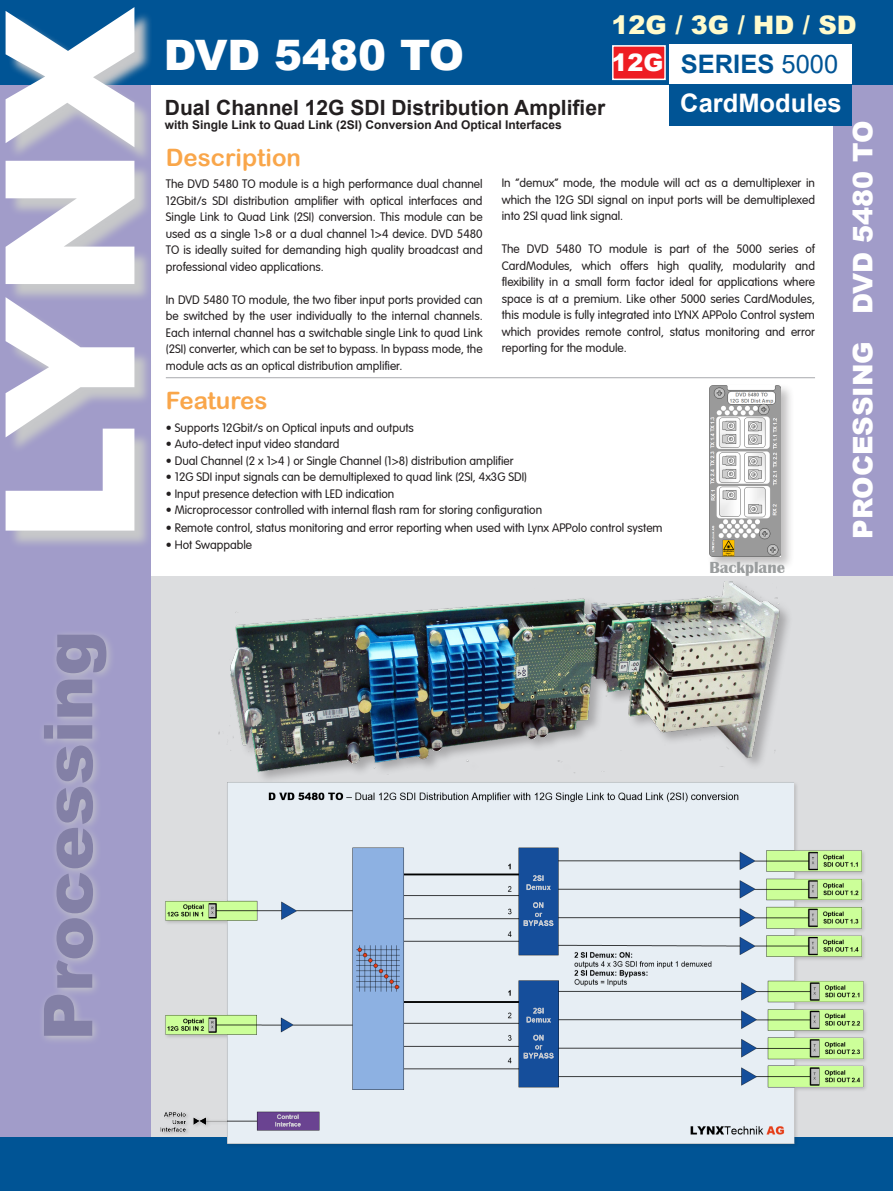
<style>
.page{position:relative;width:893px;height:1191px;background:#fff}
.page>*{position:absolute;margin:0;border:0;box-sizing:border-box;transform-origin:0 0}
.t1{font:900 180px "Arial";color:#fff}
.t2{font:900 67.5px "Arial";color:#8380a6}
.t3{font:900 42px "Arial";color:#fff}
.t4{font:900 30px "Arial";color:#fff}
.t5{font:900 27px "Arial";color:#fff}
.t6{font:900 25.5px "Arial";color:#fffbcc}
.t7{font:700 25.5px "Arial";color:#fff}
.t8{font:700 25.5px "Arial";color:#005495}
.t9{font:24px "Arial Rounded MT Bold";color:#f9a64a}
.t10{font:900 24px "Arial";color:#fff}
.t11{font:700 21px "Arial";color:#231f20}
.t12{font:700 16.5px "Britannic";color:#9a9d9e}
.Body_Text{font:300 12px/16.5px "VAG Rounded LT";color:#231f20;text-align:justify}
.t13{font:700 12px "Arial";color:#231f20}
.s1{font-weight:400}
</style>
<div class="page">
<div style="left:833px;top:83px;width:60px;height:580px;background:#a19cc9"></div>
<div style="left:150px;top:576px;width:743px;height:560px;background:#dcdddf"></div>
<img style="left:218px;top:581px;width:571px;height:199px">
<div style="left:707px;top:383px;width:88px;height:188px;background:#231f20;opacity:.29"></div>
<img style="left:708px;top:385px;width:73px;height:171px">
<div style="left:0;top:78px;width:150px;height:1062px;background:#a19cc9"></div>
<div style="left:0;top:0;width:893px;height:84px;background:#005495"></div>
<div style="left:670px;top:44px;width:182px;height:40px;background:#fff"></div>
<div style="left:670px;top:84px;width:182px;height:41px;background:#005495"></div>
<div style="left:0;top:1137px;width:893px;height:54px;background:#005495"></div>
<svg style="left:8px;top:14px;width:145px;height:535px"></svg>
<div style="left:38px;top:629px;width:79px;height:416px;background:#c7c8ca;opacity:.89"></div>
<hr style="left:166px;top:377px;width:649px;height:1px;background:#a8a9ad">
<div style="left:612px;top:45px;width:54px;height:35px;background:#ee1d23;border:2px solid #fff"></div>
<div style="left:159px;top:781px;width:709px;height:367px;background:#231f20;opacity:.2"></div>
<img style="left:160px;top:782px;width:703px;height:361px">
<p class="t1" style="left:-61px;top:544px;width:538px;rotate:-90deg">LYNX</p>
<p class="t2" style="left:19px;top:1040px;width:411px;rotate:-90deg">Processing</p>
<p class="t6" style="left:612px;top:6px;width:247px">12G / 3G / HD / SD</p>
<p class="t10" style="left:612px;top:45px;width:54px">12G</p>
<p class="t3" style="left:164px;top:24px;width:302px">DVD 5480 TO</p>
<p class="t4" style="left:616px;top:40px;width:46px">3G</p>
<p class="t8" style="left:681px;top:46px;width:159px">SERIES <span class="s1">5000</span></p>
<p class="t7" style="left:680px;top:85px;width:163px">CardModules</p>
<p class="t11" style="left:165px;top:93px;width:442px">Dual Channel 12G SDI Distribution Amplifier</p>
<p class="t13" style="left:165px;top:116px;width:398px">with Single Link to Quad Link (2SI) Conversion And Optical Interfaces</p>
<p class="t5" style="left:843px;top:539px;width:419px;rotate:-90deg">PROCESSING DVD 5480 TO</p>
<p class="t9" style="left:166px;top:143px;width:137px">Description</p>
<p class="Body_Text" style="left:166px;top:176px;width:318px">The DVD 5480 TO module is a high performance dual channel 12Gbit/s SDI distribution amplifier with optical interfaces and Single Link to Quad Link (2SI) conversion. This module can be used as a single 1&gt;8 or a dual channel 1&gt;4 device. DVD 5480<br>TO is ideally suited for demanding high quality broadcast and professional video applications.</p>
<p class="Body_Text" style="left:166px;top:292px;width:318px">In DVD 5480 TO module, the two fiber input ports provided can be switched by the user individually to the internal channels.<br>Each internal channel has a switchable single Link to quad Link (2SI) converter, which can be set to bypass. In bypass mode, the module acts as an optical distribution amplifier.</p>
<p class="t9" style="left:166px;top:386px;width:103px">Features</p>
<p class="Body_Text" style="left:166px;top:420px;width:250px">• Supports 12Gbit/s on Optical inputs and outputs</p>
<p class="Body_Text" style="left:166px;top:436px;width:175px">• Auto-detect input video standard</p>
<p class="Body_Text" style="left:166px;top:453px;width:349px">• Dual Channel (2 x 1&gt;4 ) or Single Channel (1&gt;8) distribution amplifier</p>
<p class="Body_Text" style="left:166px;top:469px;width:363px">• 12G SDI input signals can be demultiplexed to quad link (2SI, 4x3G SDI)</p>
<p class="Body_Text" style="left:166px;top:486px;width:230px">• Input presence detection with LED indication</p>
<p class="Body_Text" style="left:166px;top:502px;width:378px">• Microprocessor controlled with internal flash ram for storing configuration</p>
<p class="Body_Text" style="left:166px;top:520px;width:498px">• Remote control, status monitoring and error reporting when used with Lynx APPolo control system</p>
<p class="Body_Text" style="left:166px;top:537px;width:88px">• Hot Swappable</p>
<p class="Body_Text" style="left:502px;top:175px;width:315px">In “demux” mode, the module will act as a demultiplexer in which the 12G SDI signal on input ports will be demultiplexed into 2SI quad link signal.</p>
<p class="Body_Text" style="left:502px;top:241px;width:315px">The DVD 5480 TO module is part of the 5000 series of CardModules, which offers high quality, modularity and flexibility in a small form factor ideal for applications where space is at a premium. Like other 5000 series CardModules, this module is fully integrated into LYNX APPolo Control system which provides remote control, status monitoring and error reporting for the module.</p>
<p class="t12" style="left:709px;top:558px;width:77px">Backplane</p>
</div>
